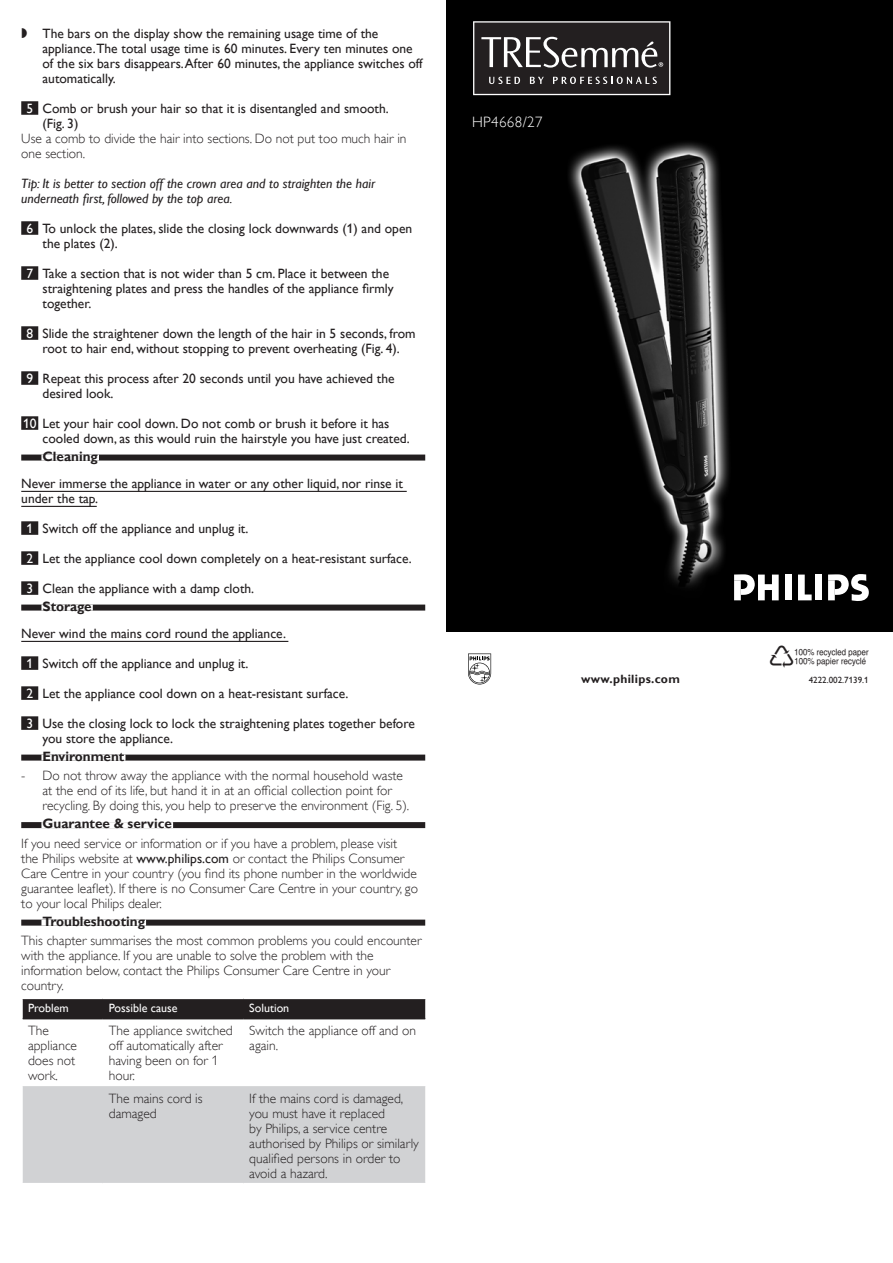
<style>
.page{position:relative;width:893px;height:1263px;background:#fff}
.page>*{position:absolute;margin:0;border:0;box-sizing:border-box;transform-origin:0 0}
.t1{font:48px "Philips Ll Font Plain";color:#231f20}
.t2{font:15px "Gill Sans Alt One WGL Light";letter-spacing:.025em;color:#fff}
.t3{font:13.5px/15px "Gill Sans Alt One WGL";color:#231f20}
.t4{font:13.5px/15px "Gill Sans Alt One WGL Light";color:#231f20}
.t5{font:italic 13.5px/15px "Gill Sans Alt One WGL";color:#231f20}
.t6{font:700 13.5px "Gill Sans Alt One WGL";color:#231f20}
.t7{font:13.5px "Philips Ll Font Plain";color:#231f20}
.t8{font:12px "Gill Sans Alt One WGL";color:#fff}
.t9{font:700 12px "Gill Sans Alt One WGL";letter-spacing:.025em;color:#231f20}
.t10{font:9px "Gill Sans Alt One WGL";color:#231f20}
.s1{color:#fff}
.s2{font-weight:700}
.s3{font-family:"Gill Sans Alt One WGL"}
</style>
<div class="page">
<img style="left:446px;top:0;width:447px;height:631px">
<div style="left:21px;top:101px;width:17px;height:14px;background:#231f20"></div>
<div style="left:21px;top:221px;width:17px;height:14px;background:#231f20"></div>
<div style="left:21px;top:266px;width:17px;height:14px;background:#231f20"></div>
<div style="left:21px;top:326px;width:17px;height:14px;background:#231f20"></div>
<div style="left:21px;top:371px;width:17px;height:14px;background:#231f20"></div>
<div style="left:21px;top:416px;width:17px;height:14px;background:#231f20"></div>
<div style="left:21px;top:454px;width:404px;height:6px;background:#231f20"></div>
<div style="left:41px;top:455px;width:58px;height:6px;background:#fff"></div>
<hr style="left:21px;top:491px;width:386px;height:1px;background:#231f20">
<hr style="left:21px;top:506px;width:76px;height:1px;background:#231f20">
<div style="left:21px;top:521px;width:17px;height:14px;background:#231f20"></div>
<div style="left:21px;top:551px;width:17px;height:14px;background:#231f20"></div>
<div style="left:21px;top:581px;width:17px;height:14px;background:#231f20"></div>
<div style="left:21px;top:604px;width:404px;height:6px;background:#231f20"></div>
<div style="left:41px;top:605px;width:52px;height:6px;background:#fff"></div>
<hr style="left:21px;top:641px;width:267px;height:1px;background:#231f20">
<div style="left:21px;top:656px;width:17px;height:14px;background:#231f20"></div>
<div style="left:21px;top:686px;width:17px;height:14px;background:#231f20"></div>
<div style="left:21px;top:716px;width:17px;height:14px;background:#231f20"></div>
<div style="left:21px;top:754px;width:404px;height:6px;background:#231f20"></div>
<div style="left:41px;top:755px;width:84px;height:6px;background:#fff"></div>
<div style="left:21px;top:822px;width:404px;height:6px;background:#231f20"></div>
<div style="left:41px;top:822px;width:132px;height:6px;background:#fff"></div>
<div style="left:21px;top:919px;width:404px;height:6px;background:#231f20"></div>
<div style="left:41px;top:920px;width:105px;height:6px;background:#fff"></div>
<div style="left:23px;top:999px;width:402px;height:19px;background:#231f20"></div>
<div style="left:23px;top:1086px;width:402px;height:97px;background:#d1d2d4"></div>
<hr style="left:23px;top:1018px;width:80px;height:1px;background:#231f20">
<hr style="left:103px;top:1018px;width:140px;height:1px;background:#231f20">
<hr style="left:243px;top:1018px;width:182px;height:1px;background:#231f20">
<svg style="left:468px;top:653px;width:23px;height:31px"></svg>
<svg style="left:828px;top:574px;width:41px;height:27px"></svg>
<div style="left:785px;top:575px;width:7px;height:25px;background:#fff"></div>
<div style="left:815px;top:575px;width:7px;height:25px;background:#fff"></div>
<svg style="left:798px;top:575px;width:14px;height:25px"></svg>
<svg style="left:734px;top:574px;width:45px;height:26px"></svg>
<div style="left:734px;top:580px;width:7px;height:20px;background:#fff"></div>
<svg style="left:473px;top:21px;width:197px;height:74px;background:#464344"></svg>
<p class="t7" style="left:21px;top:25px;width:8px">,</p>
<p class="t3" style="left:43px;top:25px;width:382px">The bars on the display show the remaining usage time of the appliance.The total usage time is 60 minutes. Every ten minutes one of the six bars disappears. After 60 minutes, the appliance switches off automatically.</p>
<p class="t3" style="left:43px;top:100px;width:348px;text-indent:-16px"><span class="s1">5</span> Comb or brush your hair so that it is disentangled and smooth. (Fig. 3)</p>
<p class="t4" style="left:21px;top:131px;width:387px">Use a comb to divide the hair into sections. Do not put too much hair in one section.</p>
<p class="t5" style="left:21px;top:175px;width:356px">Tip: It is better to section off the crown area and to straighten the hair underneath first, followed by the top area.</p>
<p class="t3" style="left:43px;top:220px;width:371px;text-indent:-16px"><span class="s1">6</span> To unlock the plates, slide the closing lock downwards (1) and open the plates (2).</p>
<p class="t3" style="left:43px;top:265px;width:353px;text-indent:-16px"><span class="s1">7</span> Take a section that is not wider than 5 cm. Place it between the straightening plates and press the handles of the appliance firmly together.</p>
<p class="t3" style="left:26px;top:325px;width:391px;text-align:center"><span class="s1">8</span> Slide the straightener down the length of the hair in 5 seconds, from root to hair end, without stopping to prevent overheating (Fig. 4).</p>
<p class="t3" style="left:43px;top:370px;width:354px;text-indent:-16px"><span class="s1">9</span> Repeat this process after 20 seconds until you have achieved the desired look.</p>
<p class="t3" style="left:43px;top:415px;width:369px;text-indent:-20px"><span class="s1">10</span> Let your hair cool down. Do not comb or brush it before it has cooled down, as this would ruin the hairstyle you have just created.</p>
<p class="t6" style="left:43px;top:447px;width:57px">Cleaning</p>
<p class="t3" style="left:21px;top:475px;width:383px">Never immerse the appliance in water or any other liquid, nor rinse it under the tap.</p>
<p class="t3" style="left:26px;top:520px;width:224px"><span class="s1">1</span> Switch off the appliance and unplug it.</p>
<p class="t3" style="left:26px;top:550px;width:387px"><span class="s1">2</span> Let the appliance cool down completely on a heat-resistant surface.</p>
<p class="t3" style="left:43px;top:579px;width:213px;line-height:18px;text-indent:-16px"><span class="s1">3</span> Clean the appliance with a damp cloth.<br><span class="s2">Storage</span></p>
<p class="t3" style="left:21px;top:625px;width:266px">Never wind the mains cord round the appliance.</p>
<p class="t3" style="left:26px;top:655px;width:224px"><span class="s1">1</span> Switch off the appliance and unplug it.</p>
<p class="t3" style="left:26px;top:685px;width:324px"><span class="s1">2</span> Let the appliance cool down on a heat-resistant surface.</p>
<p class="t3" style="left:43px;top:715px;width:374px;text-indent:-16px"><span class="s1">3</span> Use the closing lock to lock the straightening plates together before you store the appliance.</p>
<p class="t6" style="left:43px;top:747px;width:83px">Environment</p>
<p class="t4" style="left:43px;top:768px;width:368px">Do not throw away the appliance with the normal household waste at the end of its life, but hand it in at an official collection point for recycling. By doing this, you help to preserve the environment (Fig. 5).</p>
<p class="t6" style="left:43px;top:814px;width:131px">Guarantee &amp; service</p>
<p class="t4" style="left:21px;top:836px;width:398px">If you need service or information or if you have a problem, please visit<br>the Philips website at <span class="s3">www.philips.com</span> or contact the Philips Consumer Care Centre in your country (you find its phone number in the worldwide guarantee leaflet). If there is no Consumer Care Centre in your country, go to your local Philips dealer.</p>
<p class="t6" style="left:43px;top:912px;width:104px">Troubleshooting</p>
<p class="t4" style="left:21px;top:933px;width:402px">This chapter summarises the most common problems you could encounter with the appliance. If you are unable to solve the problem with the information below, contact the Philips Consumer Care Centre in your country.</p>
<p class="t8" style="left:28px;top:1000px;width:42px">Problem</p>
<p class="t8" style="left:109px;top:1000px;width:70px">Possible cause</p>
<p class="t8" style="left:249px;top:1000px;width:41px">Solution</p>
<p class="t4" style="left:28px;top:1023px;width:51px">The appliance does not work.</p>
<p class="t4" style="left:109px;top:1023px;width:125px">The appliance switched off automatically after having been on for 1 hour.</p>
<p class="t4" style="left:249px;top:1023px;width:168px">Switch the appliance off and on again.</p>
<p class="t4" style="left:109px;top:1091px;width:95px">The mains cord is damaged</p>
<p class="t4" style="left:249px;top:1091px;width:171px">If the mains cord is damaged, you must have it replaced<br>by Philips, a service centre authorised by Philips or similarly qualified persons in order to avoid a hazard.</p>
<p class="t4" style="left:21px;top:768px;width:6px">-</p>
<p class="t2" style="left:472px;top:112px;width:72px">HP4668/27</p>
<p class="t9" style="left:581px;top:670px;width:100px">www.philips.com</p>
<h1 class="t1" style="left:767px;top:623px;width:106px">u</h1>
<p class="t10" style="left:809px;top:673px;width:61px">4222.002.7139.1</p>
</div>
